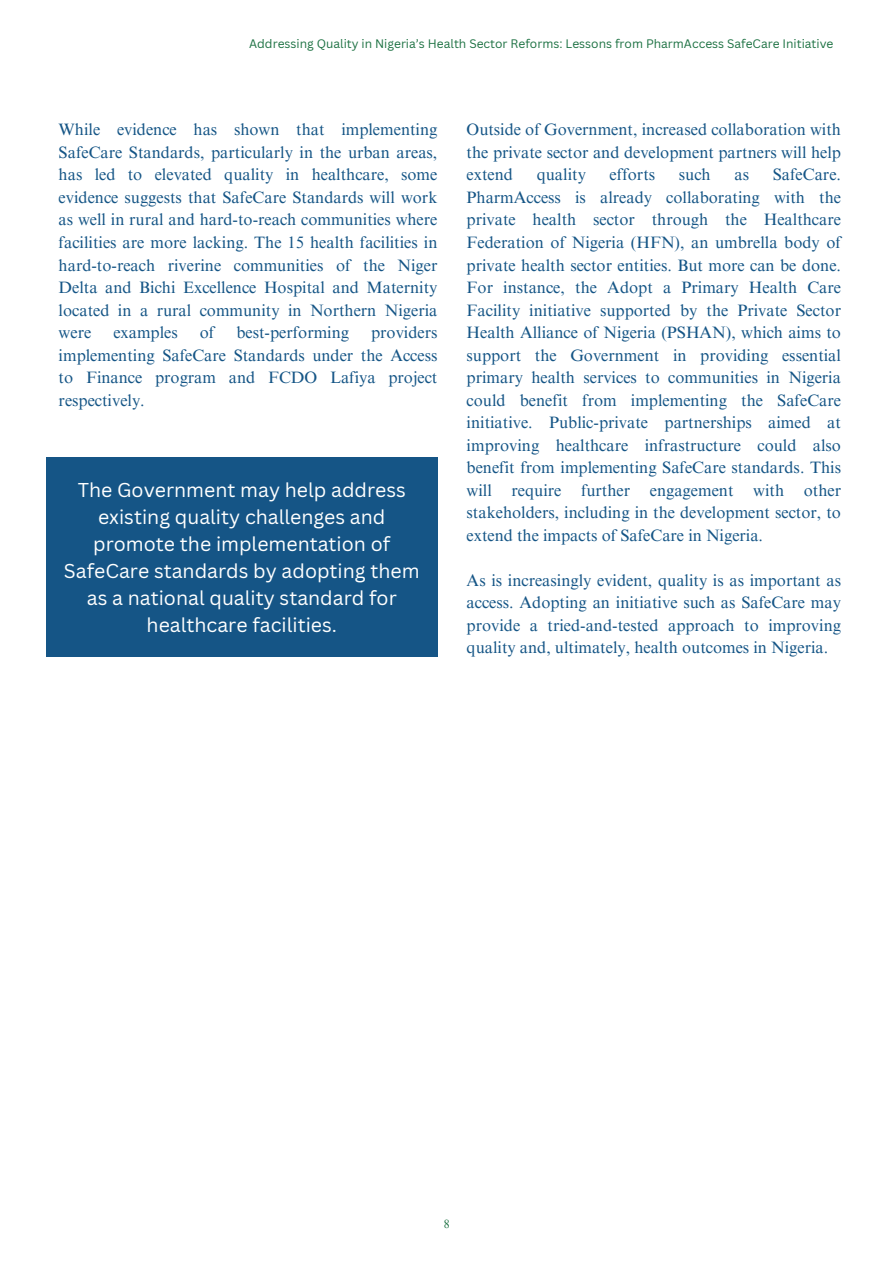
<style>
.page{position:relative;width:893px;height:1264px;background:#fff}
.page>*{position:absolute;margin:0;border:0;box-sizing:border-box;transform-origin:0 0}
.t1{font:19.5px/27px "Canva Sans";color:#fff;text-align:center}
.t2{font:16.5px/22.5px "Times NRMT Pro";color:#155586;text-align:justify}
.t3{font:12px "Canva Sans";color:#1c7142}
.t4{font:12px "Times NRMT Pro";color:#1c7142}
</style>
<div class="page">
<div style="left:46px;top:458px;width:391px;height:199px;background:#155586"></div>
<h2 class="t3" style="left:249px;top:35px;width:585px">Addressing Quality in Nigeria’s Health Sector Reforms: Lessons from PharmAccess SafeCare Initiative</h2>
<p class="t2" style="left:59px;top:121px;width:380px">While evidence has shown that implementing SafeCare Standards, particularly in the urban areas, has led to elevated quality in healthcare, some evidence suggests that SafeCare Standards will work as well in rural and hard-to-reach communities where facilities are more lacking. The 15 health facilities in hard-to-reach riverine communities of the Niger Delta and Bichi Excellence Hospital and Maternity located in a rural community in Northern Nigeria were</p>
<p class="t2" style="left:59px;top:323px;width:380px;text-indent:312px">providers implementing SafeCare Standards under the Access to Finance program and FCDO Lafiya project respectively.</p>
<p class="t2" style="left:113px;top:323px;width:66px">examples</p>
<p class="t2" style="left:200px;top:323px;width:16px">of</p>
<p class="t2" style="left:236px;top:323px;width:114px">best-performing</p>
<h2 class="t1" style="left:64px;top:475px;width:357px">The Government may help address existing quality challenges and promote the implementation of<br>SafeCare standards by adopting them as a national quality standard for healthcare facilities.</h2>
<h2 class="t2" style="left:466px;top:121px;width:376px">Outside of Government, increased collaboration with the private sector and development partners will help extend</h2>
<h2 class="t2" style="left:536px;top:166px;width:51px">quality</h2>
<h2 class="t2" style="left:609px;top:166px;width:47px">efforts</h2>
<h2 class="t2" style="left:679px;top:166px;width:33px">such</h2>
<h2 class="t2" style="left:734px;top:166px;width:16px">as</h2>
<h2 class="t2" style="left:466px;top:166px;width:376px;text-indent:306px">SafeCare.<br>PharmAccess is already collaborating with the private health sector through the Healthcare Federation of Nigeria (HFN), an umbrella body of private health sector entities. But more can be done.<br>For instance, the Adopt a Primary Health Care Facility initiative supported by the Private Sector Health Alliance of Nigeria (PSHAN), which aims to support the Government in providing essential primary health services to communities in Nigeria could benefit from implementing the SafeCare initiative. Public-private partnerships aimed at improving healthcare infrastructure could also benefit from implementing SafeCare standards. This will require further engagement with other stakeholders, including in the development sector, to extend the impacts of SafeCare in Nigeria.</h2>
<p class="t2" style="left:466px;top:571px;width:376px">As is increasingly evident, quality is as important as access. Adopting an initiative such as SafeCare may provide a tried-and-tested approach to improving quality and, ultimately, health outcomes in Nigeria.</p>
<h1 class="t4" style="left:443px;top:1219px;width:8px">8</h1>
</div>
